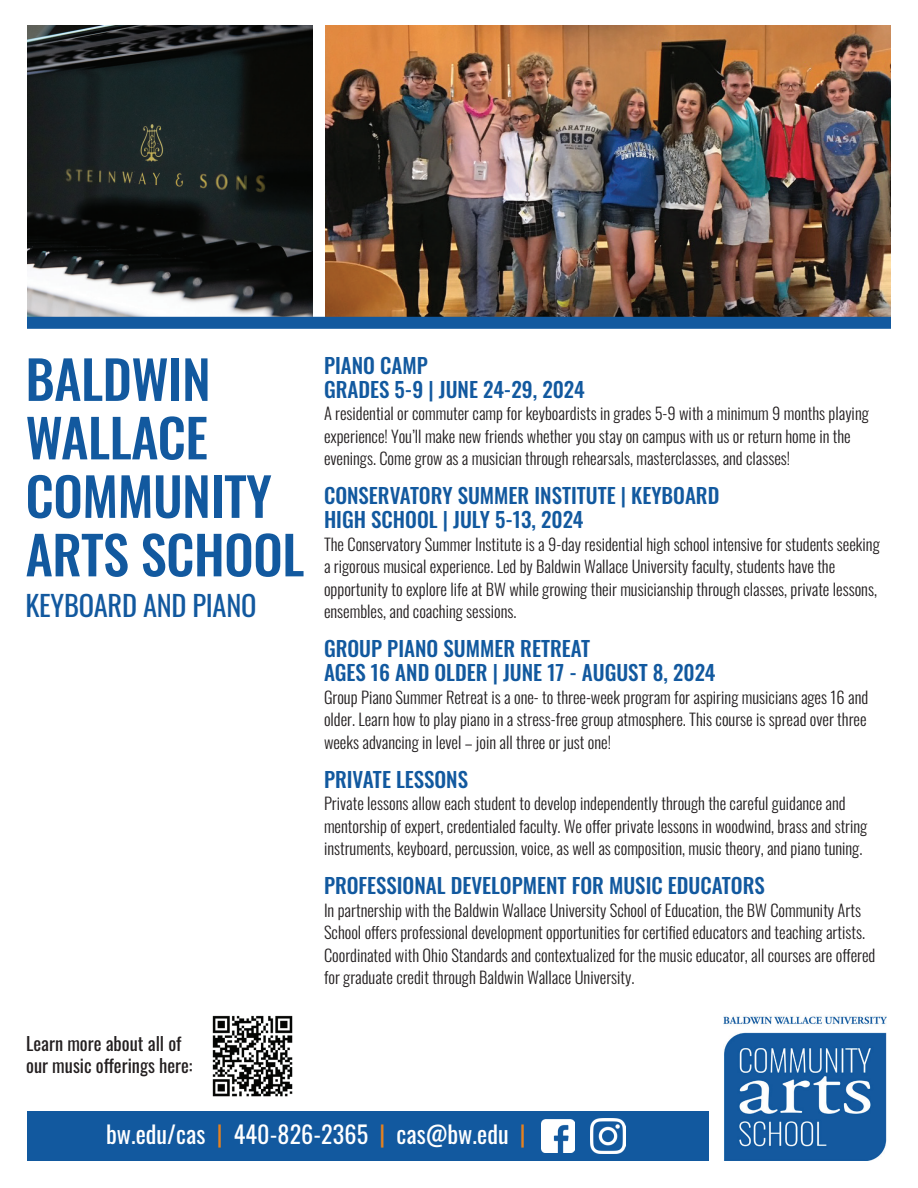
<style>
.page{position:relative;width:918px;height:1188px;background:#fff}
.page>*{position:absolute;margin:0;border:0;box-sizing:border-box;transform-origin:0 0}
.t1{font:500 52.5px/58.5px "Oswald";letter-spacing:-.01em;color:#12599f}
.t2{font:28.5px "Oswald";letter-spacing:-.01em;color:#12599f}
.t3{font:24.15px "Oswald";letter-spacing:.005em;color:#fff}
.t4{font:500 21px/24px "Oswald";color:#12599f}
.t5{font:18.45px/22.2px "Oswald";color:#231f20}
.t6{font:300 16.5px/22.5px "Oswald";color:#231f20}
.s1{color:#e4811f}
</style>
<div class="page">
<img style="left:27px;top:26px;width:285px;height:291px">
<div style="left:27px;top:1111px;width:864px;height:50px;background:#12599f"></div>
<img style="left:542px;top:1119px;width:33px;height:33px">
<img style="left:590px;top:1118px;width:36px;height:36px">
<img style="left:325px;top:26px;width:566px;height:291px">
<div style="left:27px;top:317px;width:864px;height:12px;background:#12599f"></div>
<img style="left:212px;top:1015px;width:81px;height:82px">
<div style="left:710px;top:1007px;width:188px;height:164px;background:#fff"></div>
<img style="left:723px;top:1016px;width:163px;height:144px">
<h1 class="t1" style="left:26px;top:354px;width:280px">BALDWIN<br>WALLACE<br>COMMUNITY<br>ARTS SCHOOL</h1>
<h2 class="t2" style="left:26px;top:580px;width:233px">KEYBOARD AND PIANO</h2>
<p class="t5" style="left:26px;top:1031px;width:168px">Learn more about all of our music offerings here:</p>
<p class="t4" style="left:324px;top:355px;width:262px">PIANO CAMP<br>GRADES 5-9 | JUNE 24-29, 2024</p>
<p class="t6" style="left:324px;top:401px;width:546px">A residential or commuter camp for keyboardists in grades 5-9 with a minimum 9 months playing experience! You’ll make new friends whether you stay on campus with us or return home in the evenings. Come grow as a musician through rehearsals, masterclasses, and classes!</p>
<p class="t4" style="left:324px;top:485px;width:397px">CONSERVATORY SUMMER INSTITUTE | KEYBOARD<br>HIGH SCHOOL | JULY 5-13, 2024</p>
<p class="t6" style="left:324px;top:531px;width:557px">The Conservatory Summer Institute is a 9-day residential high school intensive for students seeking a rigorous musical experience. Led by Baldwin Wallace University faculty, students have the opportunity to explore life at BW while growing their musicianship through classes, private lessons, ensembles, and coaching sessions.</p>
<p class="t4" style="left:324px;top:638px;width:393px">GROUP PIANO SUMMER RETREAT<br>AGES 16 AND OLDER | JUNE 17 - AUGUST 8, 2024</p>
<p class="t6" style="left:324px;top:684px;width:546px;text-align:justify">Group Piano Summer Retreat is a one- to three-week program for aspiring musicians ages 16 and older. Learn how to play piano in a stress-free group atmosphere. This course is spread over three weeks advancing in level – join all three or just one!</p>
<p class="t4" style="left:324px;top:769px;width:146px">PRIVATE LESSONS</p>
<p class="t6" style="left:324px;top:791px;width:545px">Private lessons allow each student to develop independently through the careful guidance and mentorship of expert, credentialed faculty. We offer private lessons in woodwind, brass and string instruments, keyboard, percussion, voice, as well as composition, music theory, and piano tuning.</p>
<p class="t4" style="left:324px;top:875px;width:442px">PROFESSIONAL DEVELOPMENT FOR MUSIC EDUCATORS</p>
<p class="t6" style="left:324px;top:897px;width:553px">In partnership with the Baldwin Wallace University School of Education, the BW Community Arts School offers professional development opportunities for certified educators and teaching artists.<br>Coordinated with Ohio Standards and contextualized for the music educator, all courses are offered for graduate credit through Baldwin Wallace University.</p>
<h3 class="t3" style="left:106px;top:1113px;width:421px">bw.edu/cas <span class="s1">|</span> 440-826-2365 <span class="s1">|</span> cas@bw.edu <span class="s1">|</span></h3>
</div>
